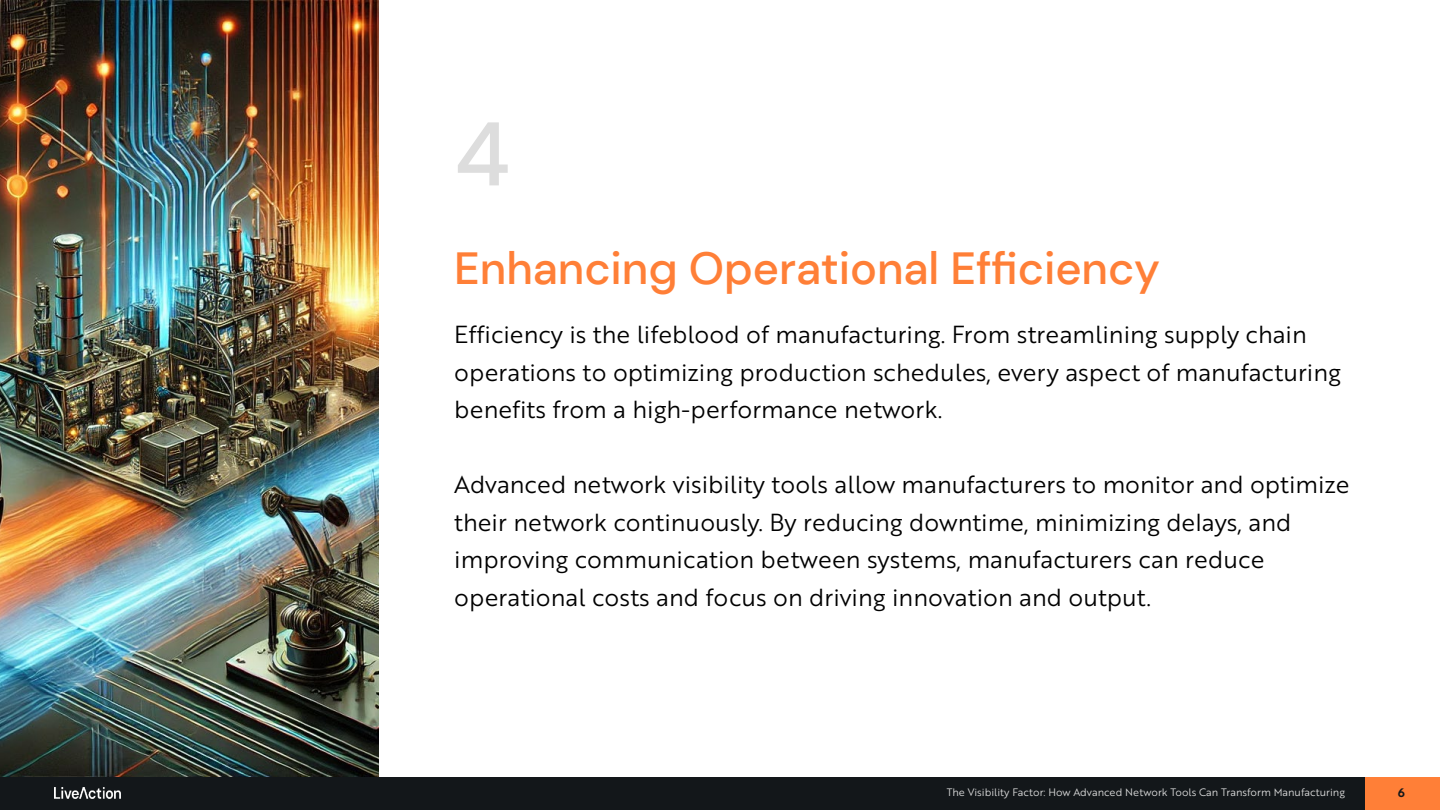
<style>
.page{position:relative;width:1440px;height:810px;background:#fff}
.page>*{position:absolute;margin:0;border:0;box-sizing:border-box;transform-origin:0 0}
.t1{font:500 90px "DM Sans";color:#ddd}
.t2{font:500 45px "DM Sans";color:#ff7f37}
.t3{font:24px/37.5px "Brother 1816 Book";color:#000}
.t4{font:12px "Brother 1816 Bold";color:#13171a}
.t5{font:10.5px "Brother 1816 Book";color:#ddd}
</style>
<div class="page">
<div style="left:0;top:777px;width:1440px;height:33px;background:#13171a"></div>
<div style="left:1366px;top:777px;width:74px;height:33px;background:#ff7f37"></div>
<img style="left:54px;top:788px;width:67px;height:10px">
<img style="left:0;top:0;width:378px;height:777px">
<h1 class="t1" style="left:454px;top:98px;width:58px">4</h1>
<h2 class="t2" style="left:454px;top:241px;width:707px">Enhancing Operational Efficiency</h2>
<p class="t3" style="left:454px;top:315px;width:888px">Efficiency is the lifeblood of manufacturing. From streamlining supply chain operations to optimizing production schedules, every aspect of manufacturing benefits from a high-performance network.</p>
<p class="t3" style="left:454px;top:465px;width:897px">Advanced network visibility tools allow manufacturers to monitor and optimize their network continuously. By reducing downtime, minimizing delays, and improving communication between systems, manufacturers can reduce operational costs and focus on driving innovation and output.</p>
<p class="t5" style="left:947px;top:785px;width:400px">The Visibility Factor: How Advanced Network Tools Can Transform Manufacturing</p>
<p class="t4" style="left:1398px;top:784px;width:9px">6</p>
</div>
